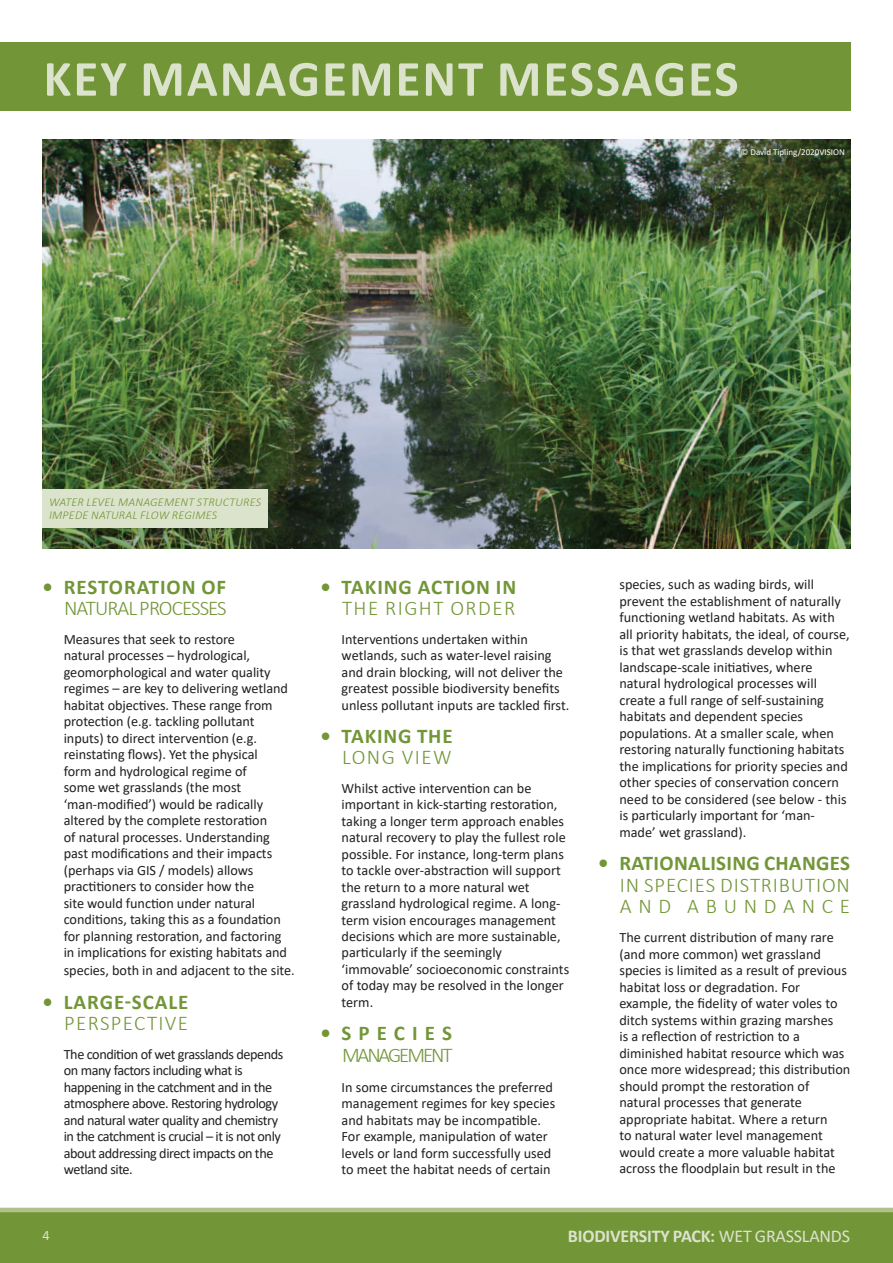
<style>
.page{position:relative;width:893px;height:1263px;background:#fff}
.page>*{position:absolute;margin:0;border:0;box-sizing:border-box;transform-origin:0 0}
.t1{font:700 51px "Calibri";letter-spacing:.04em;color:#dce3cc}
.t2{font:700 21px "Calibri";letter-spacing:.04em;color:#729637}
.t3{font:300 21px/21.1px "Calibri";letter-spacing:.04em;color:#729637}
.t4{font:300 21px "Calibri";letter-spacing:.07em;color:#729637}
.t5{font:700 21px "Calibri";letter-spacing:.015em;color:#729637}
.t6{font:300 21px "Calibri";letter-spacing:-.045em;color:#729637}
.t7{font:300 21px "Calibri";letter-spacing:.065em;color:#729637}
.t8{font:300 21px "Calibri";letter-spacing:-.1em;color:#729637}
.t9{font:700 21px "Calibri";letter-spacing:.34em;color:#729637}
.t10{font:700 18px "Calibri";letter-spacing:-.01em;color:#dce3cc}
.t11{font:14.25px/16.5px "Calibri";color:#231f20}
.t12{font:14.25px/16.5px "Calibri";letter-spacing:-.03em;color:#231f20}
.t13{font:14.25px "Calibri";color:#dce3cc}
.t14{font:italic 300 12px/13.5px "Calibri";letter-spacing:.02em;color:#729637}
.t15{font:9px "Calibri";color:#fff}
.s1{font-weight:400}
</style>
<div class="page">
<div style="left:0;top:1212px;width:893px;height:51px;background:#729637"></div>
<hr style="left:0;top:1208px;width:893px;height:4px;background:#b2c18c">
<div style="left:0;top:43px;width:850px;height:68px;background:#729637"></div>
<img style="left:43px;top:140px;width:807px;height:409px">
<div style="left:43px;top:489px;width:225px;height:38px;background:#dce3cc"></div>
<h1 class="t1" style="left:44px;top:43px;width:697px">KEY MANAGEMENT MESSAGES</h1>
<p class="t15" style="left:741px;top:145px;width:105px">© David Tipling/2020VISION</p>
<p class="t14" style="left:49px;top:495px;width:214px">WATER LEVEL MANAGEMENT STRUCTURES<br>IMPEDE NATURAL FLOW REGIMES</p>
<h2 class="t2" style="left:43px;top:572px;width:185px">• RESTORATION OF</h2>
<h2 class="t6" style="left:64px;top:595px;width:164px">NATURAL PROCESSES</h2>
<p class="t11" style="left:64px;top:631px;width:226px">Measures that seek to restore<br>natural processes – hydrological, geomorphological and water quality regimes – are key to delivering wetland habitat objectives. These range from protection (e.g. tackling pollutant inputs) to direct intervention (e.g. reinstating flows). Yet the physical form and hydrological regime of<br>some wet grasslands (the most ‘man-modified’) would be radically altered by the complete restoration<br>of natural processes. Understanding past modifications and their impacts (perhaps via GIS / models) allows practitioners to consider how the<br>site would function under natural conditions, taking this as a foundation for planning restoration, and factoring in implications for existing habitats and</p>
<p class="t11" style="left:64px;top:962px;width:232px">species, both in and adjacent to the site.</p>
<h2 class="t2" style="left:43px;top:987px;width:147px">• LARGE-SCALE</h2>
<h2 class="t7" style="left:64px;top:1010px;width:126px">PERSPECTIVE</h2>
<p class="t12" style="left:64px;top:1045px;width:221px">The condition of wet grasslands depends on many factors including what is happening in the catchment and in the atmosphere above. Restoring hydrology and natural water quality and chemistry in the catchment is crucial – it is not only about addressing direct impacts on the wetland site.</p>
<p class="t13" style="left:43px;top:1225px;width:9px">4</p>
<h2 class="t2" style="left:320px;top:572px;width:197px">• TAKING ACTION IN</h2>
<h2 class="t4" style="left:342px;top:595px;width:175px">THE RIGHT ORDER</h2>
<p class="t11" style="left:342px;top:630px;width:229px">Interventions undertaken within wetlands, such as water-level raising and drain blocking, will not deliver the greatest possible biodiversity benefits unless pollutant inputs are tackled first.</p>
<h2 class="t2" style="left:320px;top:721px;width:134px">• TAKING THE</h2>
<h2 class="t4" style="left:342px;top:744px;width:111px">LONG VIEW</h2>
<p class="t11" style="left:342px;top:779px;width:229px">Whilst active intervention can be important in kick-starting restoration, taking a longer term approach enables natural recovery to play the fullest role possible. For instance, long-term plans to tackle over-abstraction will support the return to a more natural wet grassland hydrological regime. A long&shy;term vision encourages management decisions which are more sustainable, particularly if the seemingly ‘immovable’ socioeconomic constraints of today may be resolved in the longer term.</p>
<h2 class="t9" style="left:320px;top:1018px;width:133px">• SPECIES</h2>
<h2 class="t8" style="left:342px;top:1041px;width:112px">MANAGEMENT</h2>
<p class="t11" style="left:342px;top:1078px;width:215px">In some circumstances the preferred management regimes for key species and habitats may be incompatible.<br>For example, manipulation of water levels or land form successfully used to meet the habitat needs of certain</p>
<p class="t11" style="left:619px;top:576px;width:232px">species, such as wading birds, will prevent the establishment of naturally functioning wetland habitats. As with all priority habitats, the ideal, of course, is that wet grasslands develop within landscape-scale initiatives, where natural hydrological processes will create a full range of self-sustaining habitats and dependent species populations. At a smaller scale, when restoring naturally functioning habitats the implications for priority species and other species of conservation concern need to be considered (see below - this is particularly important for ‘man&shy;made’ wet grassland).</p>
<h2 class="t5" style="left:598px;top:849px;width:253px">• RATIONALISING CHANGES</h2>
<h2 class="t3" style="left:620px;top:874px;width:232px">IN SPECIES DISTRIBUTION<br>AND ABUNDANCE</h2>
<p class="t11" style="left:619px;top:929px;width:233px">The current distribution of many rare (and more common) wet grassland species is limited as a result of previous habitat loss or degradation. For example, the fidelity of water voles to ditch systems within grazing marshes<br>is a reflection of restriction to a diminished habitat resource which was once more widespread; this distribution should prompt the restoration of natural processes that generate appropriate habitat. Where a return<br>to natural water level management would create a more valuable habitat across the floodplain but result in the</p>
<p class="t10" style="left:568px;top:1224px;width:284px">BIODIVERSITY PACK: <span class="s1">WET GRASSLANDS</span></p>
</div>
